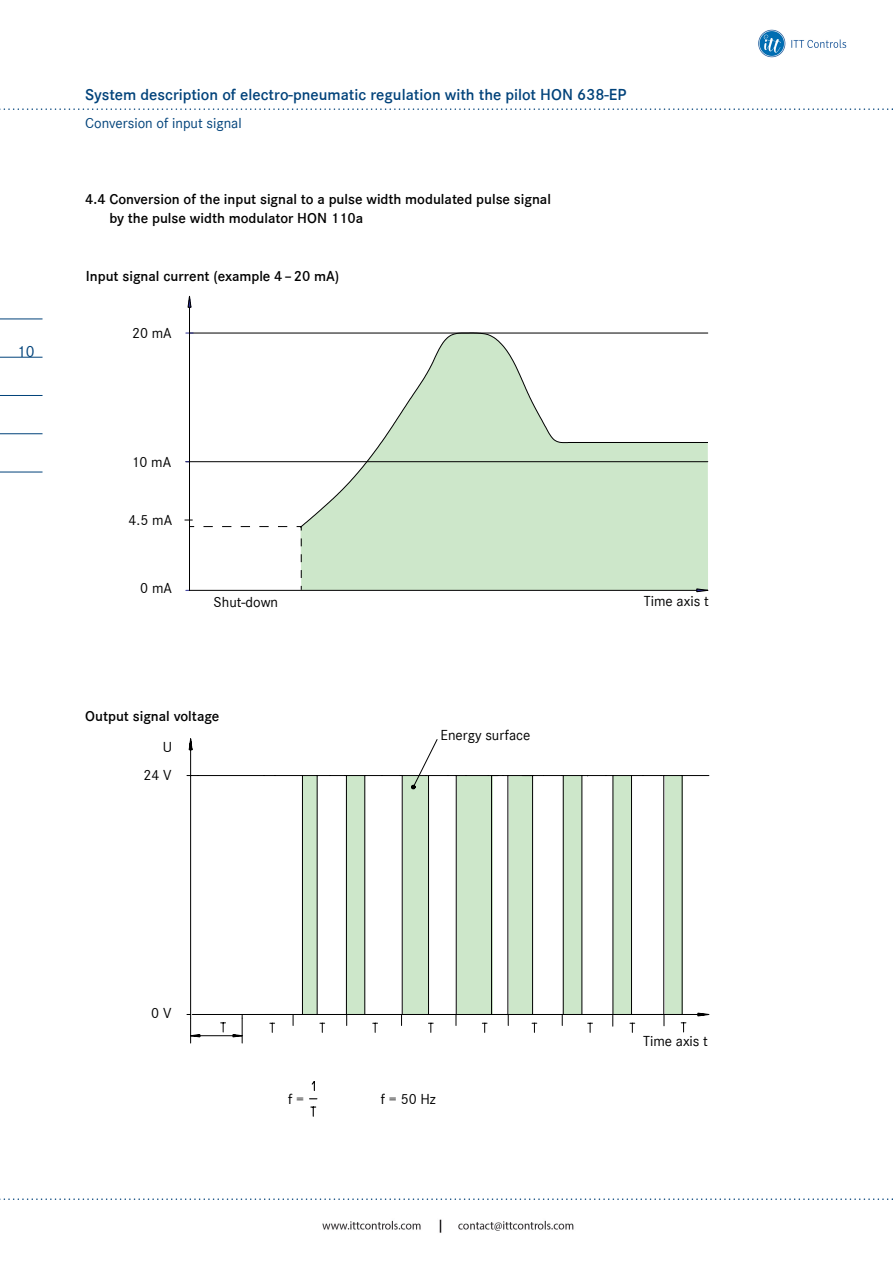
<style>
.page{position:relative;width:893px;height:1263px;background:#fff}
.page>*{position:absolute;margin:0;border:0;box-sizing:border-box;transform-origin:0 0}
.t1{font:700 16.5px "Corporate S";color:#00427a}
.t2{font:16.5px "Corporate S";color:#00427a}
.t3{font:700 15px/19.2px "Corporate S";color:#000}
.t4{font:15px "Corporate S";color:#000}
.t5{font:15px "Corporate S";color:#00427a}
</style>
<div class="page">
<hr style="left:0;top:319px;width:43px;height:1px;background:#00427a">
<hr style="left:0;top:357px;width:43px;height:1px;background:#00427a">
<hr style="left:0;top:395px;width:43px;height:1px;background:#00427a">
<hr style="left:0;top:433px;width:43px;height:1px;background:#00427a">
<hr style="left:0;top:472px;width:43px;height:1px;background:#00427a">
<svg style="left:0;top:108px;width:893px;height:2px"></svg>
<svg style="left:0;top:1198px;width:893px;height:2px"></svg>
<svg style="left:189px;top:308px;width:520px;height:285px"></svg>
<svg style="left:187px;top:295px;width:5px;height:13px"></svg>
<svg style="left:185px;top:520px;width:117px;height:71px"></svg>
<svg style="left:300px;top:332px;width:408px;height:197px"></svg>
<svg style="left:186px;top:738px;width:524px;height:286px"></svg>
<svg style="left:681px;top:1022px;width:5px;height:10px"></svg>
<svg style="left:190px;top:739px;width:475px;height:304px"></svg>
<svg style="left:309px;top:1081px;width:9px;height:36px"></svg>
<img style="left:758px;top:29px;width:89px;height:29px">
<img style="left:322px;top:1219px;width:252px;height:14px">
<p class="t2" style="left:17px;top:340px;width:19px">10</p>
<p class="t1" style="left:85px;top:83px;width:543px">System description of electro-pneumatic regulation with the pilot HON 638-EP</p>
<p class="t5" style="left:85px;top:112px;width:158px">Conversion of input signal</p>
<p class="t3" style="left:109px;top:189px;width:443px;text-indent:-24px">4.4 Conversion of the input signal to a pulse width modulated pulse signal by the pulse width modulator HON 110a</p>
<p class="t3" style="left:86px;top:265px;width:255px">Input signal current (example 4–20 mA)</p>
<p class="t4" style="left:132px;top:322px;width:41px">20 mA</p>
<p class="t4" style="left:131px;top:451px;width:41px">10 mA</p>
<p class="t4" style="left:129px;top:509px;width:45px">4.5 mA</p>
<p class="t4" style="left:140px;top:577px;width:33px">0 mA</p>
<p class="t4" style="left:214px;top:591px;width:66px">Shut-down</p>
<p class="t4" style="left:644px;top:590px;width:66px">Time axis t</p>
<p class="t3" style="left:85px;top:705px;width:136px">Output signal voltage</p>
<p class="t4" style="left:163px;top:736px;width:11px">U</p>
<p class="t4" style="left:144px;top:764px;width:30px">24 V</p>
<p class="t4" style="left:440px;top:724px;width:92px">Energy surface</p>
<p class="t4" style="left:151px;top:1002px;width:22px">0 V</p>
<p class="t4" style="left:288px;top:1088px;width:18px">f =</p>
<p class="t4" style="left:381px;top:1088px;width:56px">f = 50 Hz</p>
<p class="t4" style="left:643px;top:1030px;width:66px">Time axis t</p>
</div>
